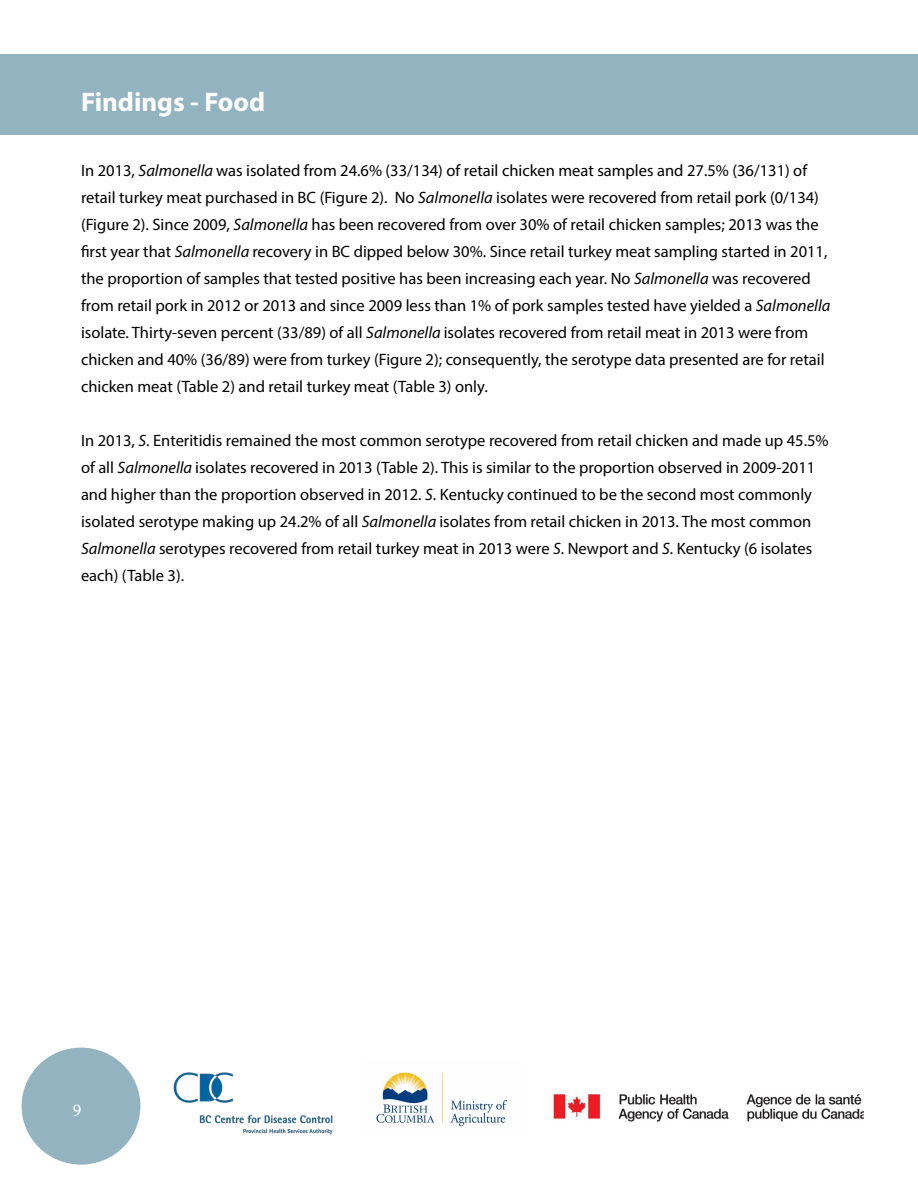
<style>
.page{position:relative;width:918px;height:1188px;background:#fff}
.page>*{position:absolute;margin:0;border:0;box-sizing:border-box;transform-origin:0 0}
.t1{font:700 27px "Myriad Pro";color:#fff}
.t2{font:18px "Minion Pro";color:#fff}
.t3{font:16.5px/27px "Myriad Pro";color:#000}
.s1{font-style:italic}
</style>
<div class="page">
<div style="left:22px;top:1048px;width:118px;height:117px;background:#93b3c1;border-radius:50%"></div>
<div style="left:0;top:54px;width:918px;height:81px;background:#93b3c1"></div>
<img style="left:553px;top:1094px;width:311px;height:28px">
<img style="left:376px;top:1072px;width:132px;height:55px">
<img style="left:173px;top:1072px;width:160px;height:63px">
<h1 class="t1" style="left:81px;top:84px;width:186px">Findings - Food</h1>
<p class="t3" style="left:81px;top:157px;width:751px">In 2013, <span class="s1">Salmonella</span> was isolated from 24.6% (33/134) of retail chicken meat samples and 27.5% (36/131) of retail turkey meat purchased in BC (Figure 2). No <span class="s1">Salmonella</span> isolates were recovered from retail pork (0/134) (Figure 2). Since 2009, <span class="s1">Salmonella</span> has been recovered from over 30% of retail chicken samples; 2013 was the first year that <span class="s1">Salmonella</span> recovery in BC dipped below 30%. Since retail turkey meat sampling started in 2011, the proportion of samples that tested positive has been increasing each year. No <span class="s1">Salmonella</span> was recovered from retail pork in 2012 or 2013 and since 2009 less than 1% of pork samples tested have yielded a <span class="s1">Salmonella </span>isolate. Thirty-seven percent (33/89) of all <span class="s1">Salmonella</span> isolates recovered from retail meat in 2013 were from chicken and 40% (36/89) were from turkey (Figure 2); consequently, the serotype data presented are for retail chicken meat (Table 2) and retail turkey meat (Table 3) only.</p>
<p class="t3" style="left:81px;top:427px;width:749px">In 2013, <span class="s1">S</span>. Enteritidis remained the most common serotype recovered from retail chicken and made up 45.5% of all <span class="s1">Salmonella</span> isolates recovered in 2013 (Table 2). This is similar to the proportion observed in 2009-2011 and higher than the proportion observed in 2012. <span class="s1">S</span>. Kentucky continued to be the second most commonly isolated serotype making up 24.2% of all <span class="s1">Salmonella</span> isolates from retail chicken in 2013. The most common <span class="s1">Salmonella</span> serotypes recovered from retail turkey meat in 2013 were <span class="s1">S</span>. Newport and <span class="s1">S</span>. Kentucky (6 isolates each) (Table 3).</p>
<p class="t2" style="left:73px;top:1098px;width:10px">9</p>
</div>
